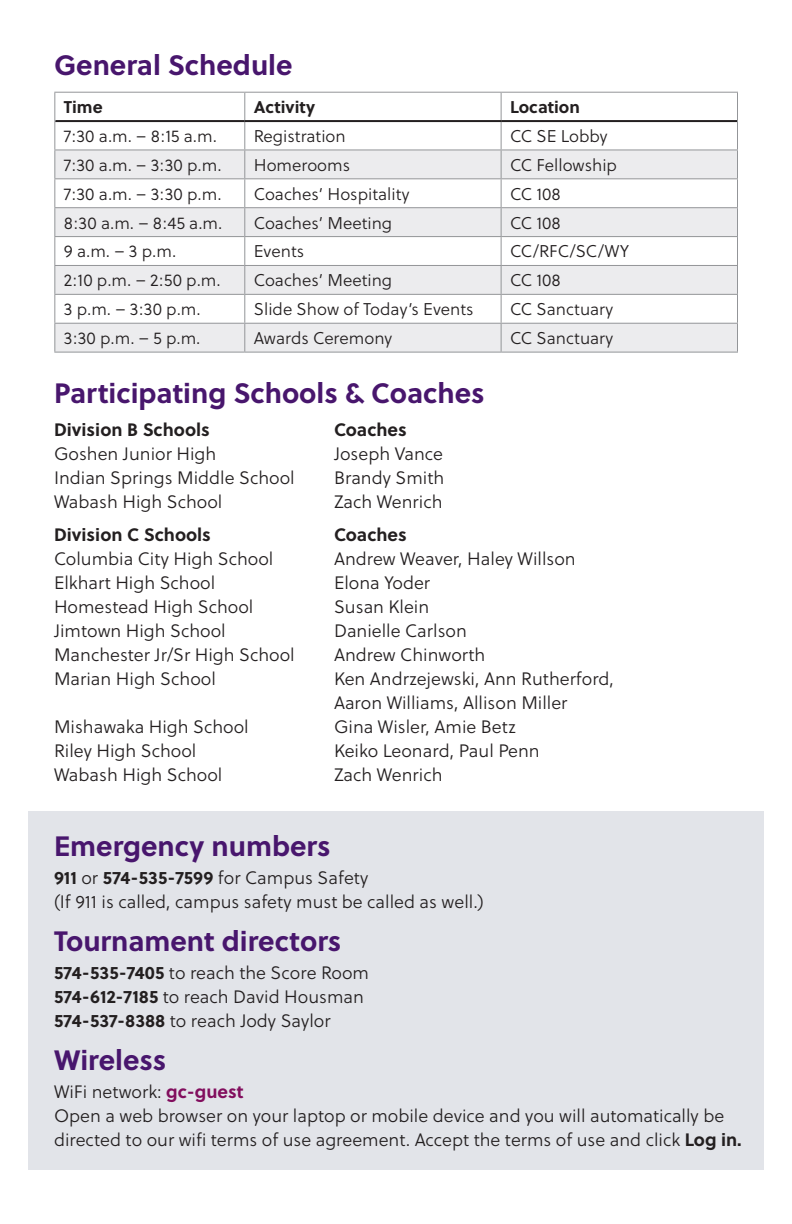
<style>
.page{position:relative;width:792px;height:1224px;background:#fff}
.page>*{position:absolute;margin:0;border:0;box-sizing:border-box;transform-origin:0 0}
.t1{font:700 28px "Soleil";color:#48166d}
.t2{font:18px/24px "Soleil Lt";color:#231f20}
.t3{font:700 18px "Soleil";color:#231f20}
.t4{font:17px "Soleil Lt";color:#231f20}
.t5{font:700 17px "Soleil";color:#231f20}
.s1{font-family:"Soleil";font-weight:700}
.s2{font-family:"Soleil";font-weight:700;color:#820e5e}
</style>
<div class="page">
<div style="left:28px;top:811px;width:736px;height:359px;background:#e2e4e9"></div>
<svg style="left:55px;top:150px;width:682px;height:202px;fill:#ececee"></svg>
<hr style="left:54px;top:92px;width:191px;height:1px;background:#939598">
<hr style="left:245px;top:92px;width:256px;height:1px;background:#939598">
<hr style="left:501px;top:92px;width:237px;height:1px;background:#939598">
<hr style="left:55px;top:120px;width:190px;height:2px;background:#231f20">
<hr style="left:245px;top:120px;width:256px;height:2px;background:#231f20">
<hr style="left:501px;top:120px;width:236px;height:2px;background:#231f20">
<hr style="left:54px;top:149px;width:191px;height:1px;background:#939598">
<hr style="left:245px;top:149px;width:256px;height:1px;background:#939598">
<hr style="left:501px;top:149px;width:237px;height:1px;background:#939598">
<hr style="left:54px;top:178px;width:191px;height:1px;background:#939598">
<hr style="left:245px;top:178px;width:256px;height:1px;background:#939598">
<hr style="left:501px;top:178px;width:237px;height:1px;background:#939598">
<hr style="left:54px;top:207px;width:191px;height:1px;background:#939598">
<hr style="left:245px;top:207px;width:256px;height:1px;background:#939598">
<hr style="left:501px;top:207px;width:237px;height:1px;background:#939598">
<hr style="left:54px;top:236px;width:191px;height:1px;background:#939598">
<hr style="left:245px;top:236px;width:256px;height:1px;background:#939598">
<hr style="left:501px;top:236px;width:237px;height:1px;background:#939598">
<hr style="left:54px;top:265px;width:191px;height:1px;background:#939598">
<hr style="left:245px;top:265px;width:256px;height:1px;background:#939598">
<hr style="left:501px;top:265px;width:237px;height:1px;background:#939598">
<hr style="left:54px;top:294px;width:191px;height:1px;background:#939598">
<hr style="left:245px;top:294px;width:256px;height:1px;background:#939598">
<hr style="left:501px;top:294px;width:237px;height:1px;background:#939598">
<hr style="left:54px;top:323px;width:191px;height:1px;background:#939598">
<svg style="left:54px;top:93px;width:1px;height:259px"></svg>
<hr style="left:245px;top:323px;width:256px;height:1px;background:#939598">
<svg style="left:244px;top:93px;width:1px;height:259px"></svg>
<hr style="left:501px;top:323px;width:237px;height:1px;background:#939598">
<svg style="left:501px;top:93px;width:1px;height:259px"></svg>
<svg style="left:737px;top:93px;width:1px;height:259px"></svg>
<hr style="left:54px;top:352px;width:191px;height:1px;background:#939598">
<hr style="left:245px;top:352px;width:256px;height:1px;background:#939598">
<hr style="left:501px;top:352px;width:237px;height:1px;background:#939598">
<p class="t1" style="left:54px;top:43px;width:240px">General Schedule</p>
<p class="t5" style="left:64px;top:94px;width:40px">Time</p>
<p class="t5" style="left:254px;top:94px;width:63px">Activity</p>
<p class="t5" style="left:510px;top:94px;width:71px">Location</p>
<p class="t4" style="left:64px;top:124px;width:155px">7:30 a.m. – 8:15 a.m.</p>
<p class="t4" style="left:254px;top:124px;width:93px">Registration</p>
<p class="t4" style="left:510px;top:124px;width:99px">CC SE Lobby</p>
<p class="t4" style="left:64px;top:153px;width:159px">7:30 a.m. – 3:30 p.m.</p>
<p class="t4" style="left:254px;top:153px;width:98px">Homerooms</p>
<p class="t4" style="left:510px;top:153px;width:108px">CC Fellowship</p>
<p class="t4" style="left:64px;top:182px;width:159px">7:30 a.m. – 3:30 p.m.</p>
<p class="t4" style="left:254px;top:182px;width:157px">Coaches’ Hospitality</p>
<p class="t4" style="left:510px;top:182px;width:52px">CC 108</p>
<p class="t4" style="left:64px;top:211px;width:160px">8:30 a.m. – 8:45 a.m.</p>
<p class="t4" style="left:254px;top:211px;width:140px">Coaches’ Meeting</p>
<p class="t4" style="left:510px;top:211px;width:52px">CC 108</p>
<p class="t4" style="left:64px;top:240px;width:114px">9 a.m. – 3 p.m.</p>
<p class="t4" style="left:254px;top:240px;width:52px">Events</p>
<p class="t4" style="left:510px;top:240px;width:120px">CC/RFC/SC/WY</p>
<p class="t4" style="left:64px;top:268px;width:158px">2:10 p.m. – 2:50 p.m.</p>
<p class="t4" style="left:254px;top:268px;width:140px">Coaches’ Meeting</p>
<p class="t4" style="left:510px;top:268px;width:52px">CC 108</p>
<p class="t4" style="left:64px;top:297px;width:138px">3 p.m. – 3:30 p.m.</p>
<p class="t4" style="left:254px;top:297px;width:221px">Slide Show of Today’s Events</p>
<p class="t4" style="left:510px;top:297px;width:105px">CC Sanctuary</p>
<p class="t4" style="left:64px;top:326px;width:138px">3:30 p.m. – 5 p.m.</p>
<p class="t4" style="left:254px;top:326px;width:140px">Awards Ceremony</p>
<p class="t4" style="left:510px;top:326px;width:105px">CC Sanctuary</p>
<p class="t1" style="left:54px;top:372px;width:432px">Participating Schools &amp; Coaches</p>
<p class="t3" style="left:54px;top:416px;width:157px">Division B Schools</p>
<p class="t3" style="left:334px;top:416px;width:74px">Coaches</p>
<p class="t2" style="left:54px;top:442px;width:164px">Goshen Junior High</p>
<p class="t2" style="left:334px;top:442px;width:111px">Joseph Vance</p>
<p class="t2" style="left:54px;top:466px;width:242px">Indian Springs Middle School</p>
<p class="t2" style="left:334px;top:466px;width:112px">Brandy Smith</p>
<p class="t2" style="left:54px;top:490px;width:170px">Wabash High School</p>
<p class="t2" style="left:334px;top:490px;width:110px">Zach Wenrich</p>
<p class="t3" style="left:54px;top:521px;width:158px">Division C Schools</p>
<p class="t3" style="left:334px;top:521px;width:74px">Coaches</p>
<p class="t2" style="left:54px;top:547px;width:221px">Columbia City High School</p>
<p class="t2" style="left:334px;top:547px;width:243px">Andrew Weaver, Haley Willson</p>
<p class="t2" style="left:54px;top:571px;width:163px">Elkhart High School</p>
<p class="t2" style="left:334px;top:571px;width:98px">Elona Yoder</p>
<p class="t2" style="left:54px;top:595px;width:201px">Homestead High School</p>
<p class="t2" style="left:334px;top:595px;width:97px">Susan Klein</p>
<p class="t2" style="left:54px;top:619px;width:173px">Jimtown High School</p>
<p class="t2" style="left:334px;top:619px;width:134px">Danielle Carlson</p>
<p class="t2" style="left:54px;top:643px;width:242px">Manchester Jr/Sr High School</p>
<p class="t2" style="left:334px;top:643px;width:153px">Andrew Chinworth</p>
<p class="t2" style="left:54px;top:667px;width:163px">Marian High School</p>
<p class="t2" style="left:334px;top:667px;width:282px">Ken Andrzejewski, Ann Rutherford,<br>Aaron Williams, Allison Miller</p>
<p class="t2" style="left:54px;top:715px;width:196px">Mishawaka High School</p>
<p class="t2" style="left:334px;top:715px;width:184px">Gina Wisler, Amie Betz</p>
<p class="t2" style="left:54px;top:739px;width:144px">Riley High School</p>
<p class="t2" style="left:334px;top:739px;width:207px">Keiko Leonard, Paul Penn</p>
<p class="t2" style="left:54px;top:763px;width:170px">Wabash High School</p>
<p class="t2" style="left:334px;top:763px;width:110px">Zach Wenrich</p>
<p class="t1" style="left:54px;top:824px;width:278px">Emergency numbers</p>
<p class="t2" style="left:54px;top:866px;width:316px"><span class="s1">911</span> or <span class="s1">574-535-7599</span> for Campus Safety</p>
<p class="t2" style="left:54px;top:890px;width:431px">(If 911 is called, campus safety must be called as well.)</p>
<p class="t1" style="left:54px;top:919px;width:289px">Tournament directors</p>
<p class="t2" style="left:54px;top:961px;width:317px"><span class="s1">574-535-7405</span> to reach the Score Room</p>
<p class="t2" style="left:54px;top:985px;width:311px"><span class="s1">574-612-7185</span> to reach David Housman</p>
<p class="t2" style="left:54px;top:1009px;width:278px"><span class="s1">574-537-8388</span> to reach Jody Saylor</p>
<p class="t1" style="left:54px;top:1038px;width:114px">Wireless</p>
<p class="t2" style="left:54px;top:1080px;width:689px">WiFi network: <span class="s2">gc-guest<br></span>Open a web browser on your laptop or mobile device and you will automatically be directed to our wifi terms of use agreement. Accept the terms of use and click <span class="s1">Log in.</span></p>
</div>
